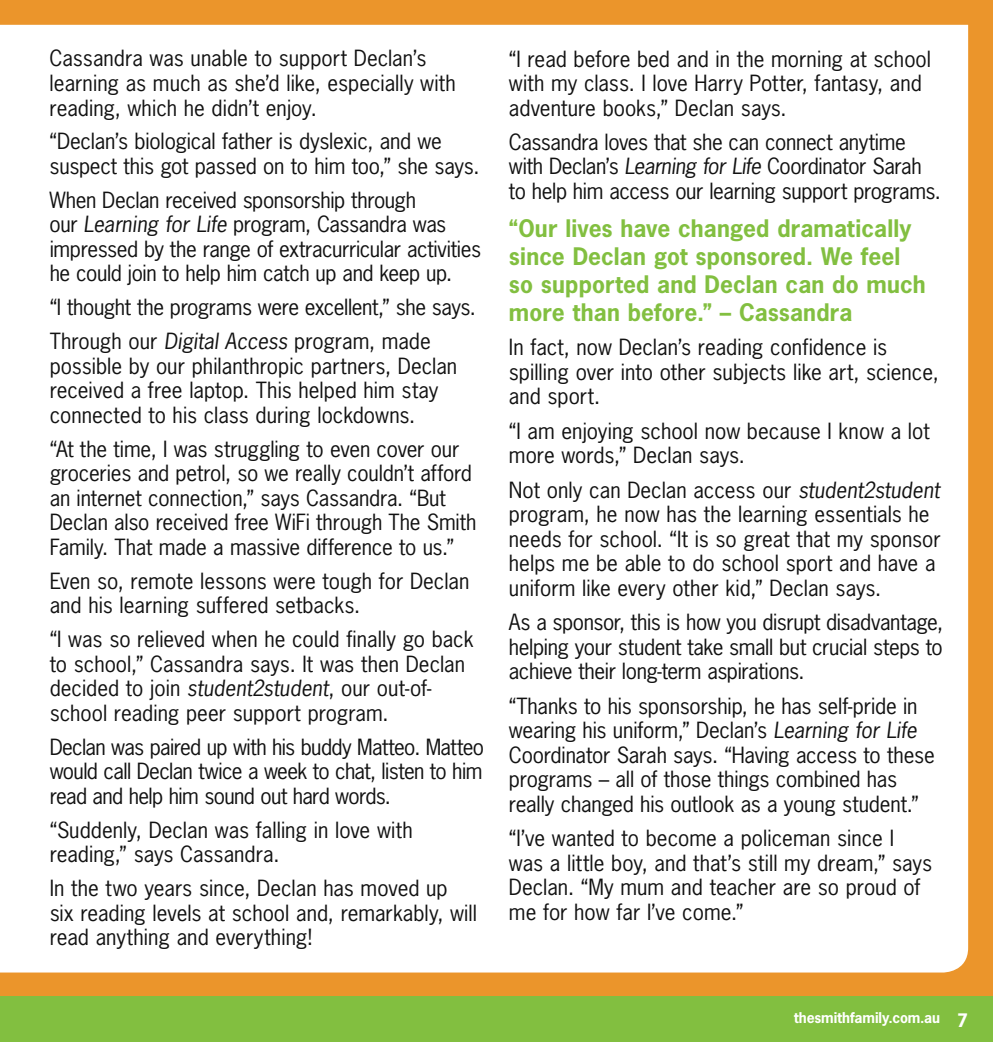
<style>
.page{position:relative;width:993px;height:1042px;background:#fff}
.page>*{position:absolute;margin:0;border:0;box-sizing:border-box;transform-origin:0 0}
.t1{font:700 22.75px/28px "News Gothic";letter-spacing:.005em;color:#82bf40}
.t2{font:21px/24.5px "News Gothic";letter-spacing:-.005em;color:#121212}
.t3{font:700 14px "News Gothic";letter-spacing:-.005em;color:#fff}
.s1{font-style:italic}
.s2{font-size:17.5px}
</style>
<div class="page">
<div style="left:0;top:0;width:992px;height:1042px;background:#eb952b"></div>
<div style="left:0;top:25px;width:967px;height:947px;background:#fff"></div>
<div style="left:0;top:996px;width:992px;height:46px;background:#82bf40"></div>
<p class="t2" style="left:50px;top:46px;width:407px">Cassandra was unable to support Declan’s learning as much as she’d like, especially with reading, which he didn’t enjoy.</p>
<p class="t2" style="left:50px;top:129px;width:431px">“Declan’s biological father is dyslexic, and we suspect this got passed on to him too,” she says.</p>
<p class="t2" style="left:50px;top:187px;width:433px">When Declan received sponsorship through<br>our <span class="s1">Learning for Life</span> program, Cassandra was impressed by the range of extracurricular activities he could join to help him catch up and keep up.</p>
<p class="t2" style="left:50px;top:290px;width:427px;line-height:33.9px">“I thought the programs were excellent,” she says.<br>Through our <span class="s1">Digital Access</span> program, made</p>
<p class="t2" style="left:50px;top:353px;width:409px">possible by our philanthropic partners, Declan received a free laptop. This helped him stay connected to his class during lockdowns.</p>
<p class="t2" style="left:50px;top:436px;width:428px">“At the time, I was struggling to even cover our groceries and petrol, so we really couldn’t afford an internet connection,” says Cassandra. “But Declan also received free WiFi through The Smith Family. That made a massive difference to us.”</p>
<p class="t2" style="left:50px;top:568px;width:421px">Even so, remote lessons were tough for Declan and his learning suffered setbacks.</p>
<p class="t2" style="left:50px;top:627px;width:425px">“I was so relieved when he could finally go back to school,” Cassandra says. It was then Declan decided to join <span class="s1">student2student</span>, our out-of&shy;school reading peer support program.</p>
<p class="t2" style="left:50px;top:734px;width:436px;text-align:justify">Declan was paired up with his buddy Matteo. Matteo would call Declan twice a week to chat, listen to him read and help him sound out hard words.</p>
<p class="t2" style="left:50px;top:817px;width:364px">“Suddenly, Declan was falling in love with reading,” says Cassandra.</p>
<p class="t2" style="left:50px;top:875px;width:429px">In the two years since, Declan has moved up<br>six reading levels at school and, remarkably, will read anything and everything!</p>
<p class="t2" style="left:508px;top:46px;width:423px">“I read before bed and in the morning at school with my class. I love Harry Potter, fantasy, and adventure books,” Declan says.</p>
<p class="t2" style="left:508px;top:130px;width:433px">Cassandra loves that she can connect anytime with Declan’s <span class="s1">Learning for Life</span> Coordinator Sarah to help him access our learning support programs.</p>
<p class="t1" style="left:508px;top:214px;width:418px">“Our lives have changed dramatically since Declan got sponsored. We feel so supported and Declan can do much more than before.” – Cassandra</p>
<p class="t2" style="left:508px;top:335px;width:431px">In fact, now Declan’s reading confidence is spilling over into other subjects like art, science, and sport.</p>
<p class="t2" style="left:508px;top:418px;width:422px">“I am enjoying school now because I know a lot more words,” Declan says.</p>
<p class="t2" style="left:508px;top:477px;width:433px">Not only can Declan access our <span class="s1">student2student </span>program, he now has the learning essentials he needs for school. “It is so great that my sponsor helps me be able to do school sport and have a uniform like every other kid,” Declan says.</p>
<p class="t2" style="left:508px;top:610px;width:436px;text-align:justify">As a sponsor, this is how you disrupt disadvantage, helping your student take small but crucial steps to achieve their long-term aspirations.</p>
<p class="t2" style="left:508px;top:693px;width:427px">“Thanks to his sponsorship, he has self-pride in wearing his uniform,” Declan’s <span class="s1">Learning for Life </span>Coordinator Sarah says. “Having access to these programs – all of those things combined has really changed his outlook as a young student.”</p>
<p class="t2" style="left:508px;top:826px;width:424px">“I’ve wanted to become a policeman since I was a little boy, and that’s still my dream,” says Declan. “My mum and teacher are so proud of me for how far I’ve come.”</p>
<p class="t3" style="left:793px;top:1008px;width:175px">thesmithfamily.com.au <span class="s2">7</span></p>
</div>
